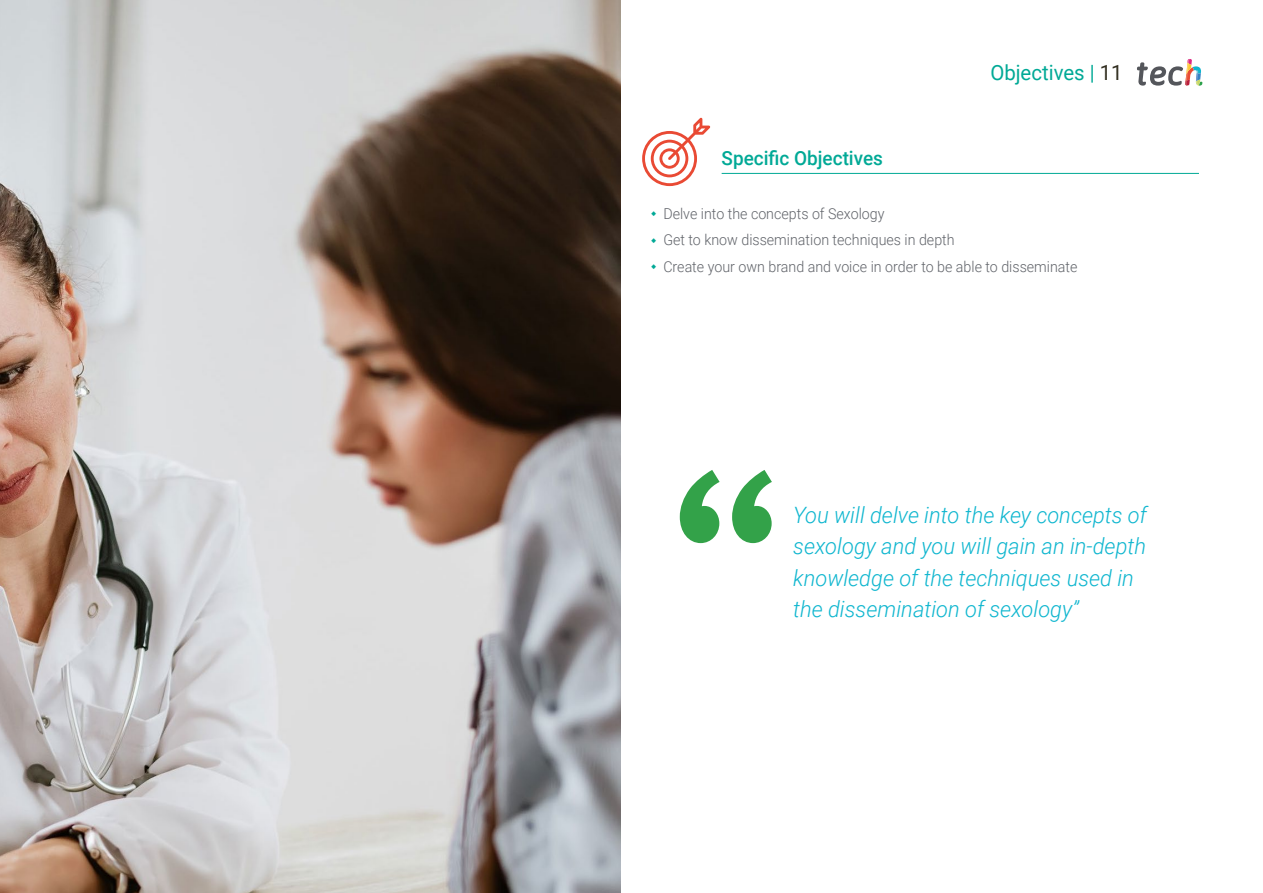
<style>
.page{position:relative;width:1263px;height:893px;background:#fff}
.page>*{position:absolute;margin:0;border:0;box-sizing:border-box;transform-origin:0 0}
.t1{font:italic 300 22.5px/31.5px "Roboto";color:#0fb6cf}
.t2{font:21px "Roboto";color:#00a996}
.t3{font:500 19.5px "Roboto";color:#00a996}
.t4{font:300 15px/26.7px "Roboto";color:#61646a;scale:.95 1}
.s1{color:#312e20}
</style>
<div class="page">
<hr style="left:722px;top:173px;width:477px;height:1px;background:#00a996">
<svg style="left:642px;top:118px;width:68px;height:68px"></svg>
<svg style="left:1137px;top:59px;width:65px;height:27px"></svg>
<svg style="left:680px;top:470px;width:92px;height:73px"></svg>
<img style="left:0;top:0;width:621px;height:893px">
<h3 class="t3" style="left:722px;top:144px;width:163px">Specific Objectives</h3>
<h2 class="t2" style="left:990px;top:57px;width:134px">Objectives | <span class="s1">11</span></h2>
<p class="t4" style="left:663px;top:199px;width:437px">Delve into the concepts of Sexology<br>Get to know dissemination techniques in depth<br>Create your own brand and voice in order to be able to disseminate</p>
<h1 class="t1" style="left:793px;top:498px;width:355px">You will delve into the key concepts of sexology and you will gain an in-depth knowledge of the techniques used in the dissemination of sexology”</h1>
</div>
